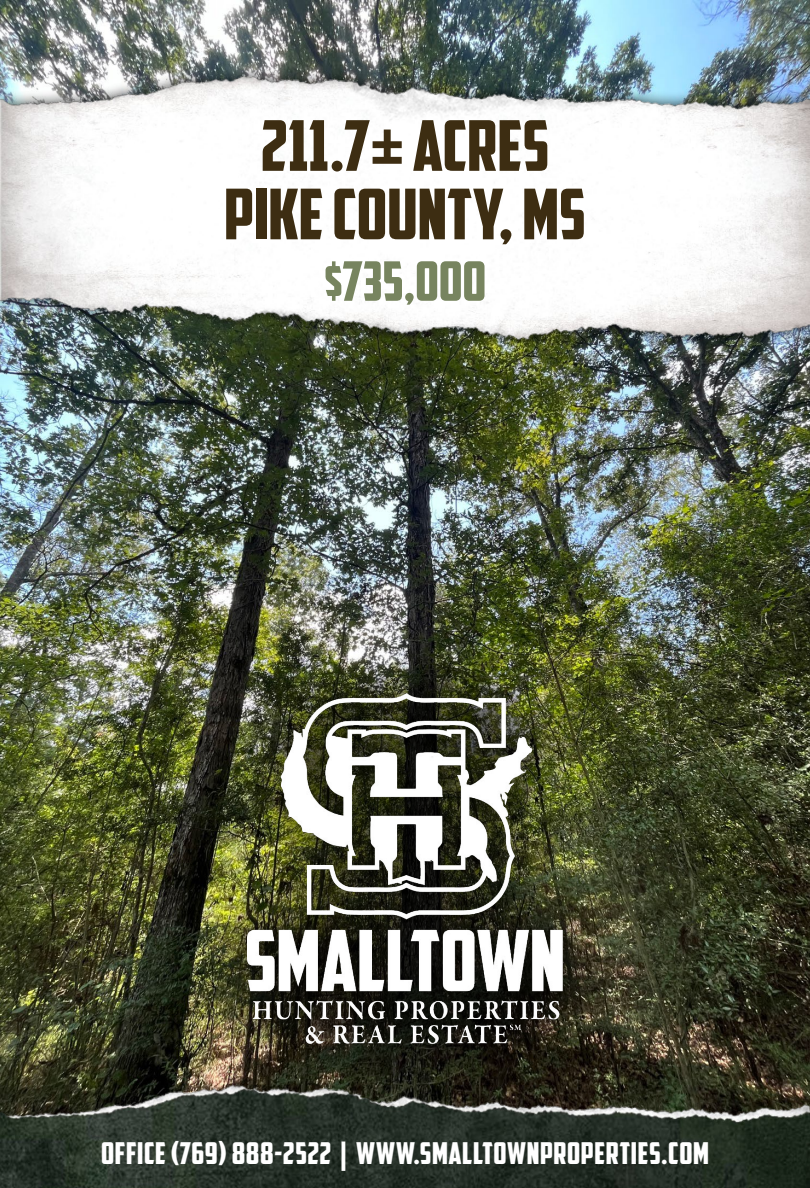
<style>
.page{position:relative;width:810px;height:1188px;background:#fff}
.page>*{position:absolute;margin:0;border:0;box-sizing:border-box;transform-origin:0 0}
.t1{font:69.8px/68.4px "American Captain";color:#3d2d12;text-align:center}
.t2{font:54.4px "American Captain";color:#77845f}
.t3{font:30px "American Captain";letter-spacing:.02em;color:#fff}
</style>
<div class="page">
<img style="left:0;top:372px;width:810px;height:680px">
<img style="left:0;top:0;width:810px;height:372px">
<img style="left:0;top:1052px;width:810px;height:136px">
<div style="left:208px;top:657px;width:394px;height:426px;background:#000;opacity:.75"></div>
<img style="left:247px;top:694px;width:316px;height:350px">
<h1 class="t1" style="left:224px;top:111px;width:363px">211.7± ACRES<br>PIKE COUNTY, MS</h1>
<h2 class="t2" style="left:324px;top:249px;width:164px">$735,000</h2>
<p class="t3" style="left:101px;top:1135px;width:609px">OFFICE (769) 888-2522 | WWW.SMALLTOWNPROPERTIES.COM</p>
</div>
